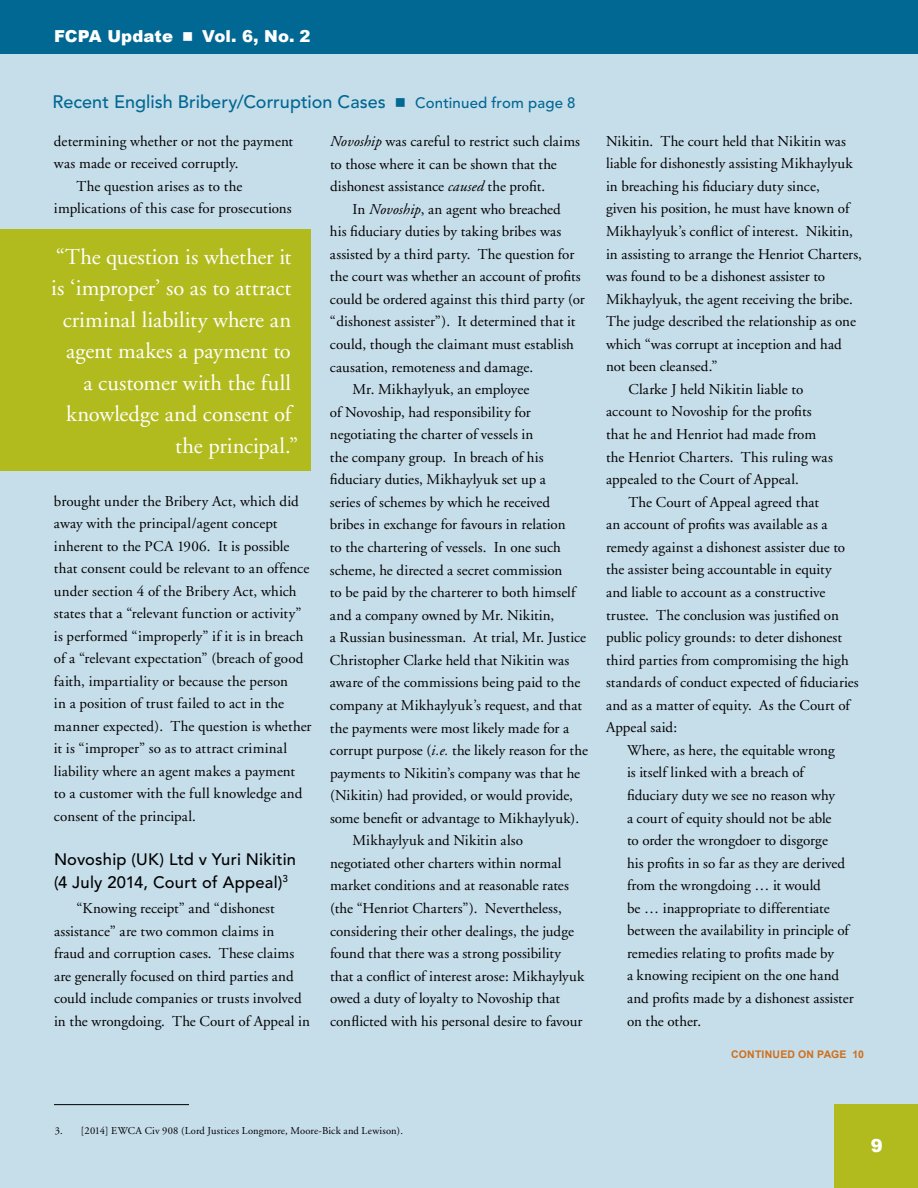
<style>
.page{position:relative;width:918px;height:1188px;background:#c6ddea}
.page>*{position:absolute;margin:0;border:0;box-sizing:border-box;transform-origin:0 0}
.t1{font:22.5px "Adobe Garamond";color:#fff}
.t2{font:500 18px "Avenir LT Std";letter-spacing:.005em;color:#006892}
.t3{font:900 18px "Arial";color:#fff}
.t4{font:500 16.5px/22.5px "Avenir LT Std";letter-spacing:.015em;color:#000}
.t5{font:900 16.5px "Arial";letter-spacing:.005em;color:#fff}
.t6{font:15px/22.5px "Adobe Garamond";letter-spacing:.005em;color:#000}
.t7{font:10.5px "Adobe Garamond";letter-spacing:.02em;color:#000}
.t8{font:700 10.5px "Arial";letter-spacing:.02em;color:#d06f1a}
.s1{font-size:15px}
.s2{font-style:italic}
</style>
<div class="page">
<div style="left:0;top:0;width:918px;height:54px;background:#006892"></div>
<div style="left:835px;top:1105px;width:83px;height:83px;background:#b2bb1e"></div>
<hr style="left:54px;top:1104px;width:135px;height:1px;background:#000">
<div style="left:0;top:229px;width:310px;height:242px;background:#b2bb1e"></div>
<p class="t5" style="left:54px;top:24px;width:258px">FCPA Update ■ Vol. 6, No. 2</p>
<p class="t2" style="left:52px;top:91px;width:525px">Recent English Bribery/Corruption Cases ■ <span class="s1">Continued from page 8</span></p>
<p class="t6" style="left:54px;top:130px;width:241px">determining whether or not the payment</p>
<p class="t6" style="left:54px;top:153px;width:186px">was made or received corruptly.</p>
<p class="t6" style="left:76px;top:175px;width:167px">The question arises as to the</p>
<p class="t6" style="left:54px;top:198px;width:239px">implications of this case for prosecutions</p>
<p class="t6" style="left:330px;top:130px;width:252px"><span class="s2">Novoship</span> was careful to restrict such claims to those where it can be shown that the dishonest assistance <span class="s2">caused</span> the profit.</p>
<p class="t6" style="left:352px;top:198px;width:210px">In <span class="s2">Novoship</span>, an agent who breached</p>
<p class="t6" style="left:330px;top:221px;width:233px">his fiduciary duties by taking bribes was</p>
<p class="t6" style="left:330px;top:243px;width:246px">assisted by a third party. The question for</p>
<p class="t6" style="left:330px;top:266px;width:252px">the court was whether an account of profits</p>
<p class="t6" style="left:330px;top:288px;width:256px">could be ordered against this third party (or</p>
<p class="t6" style="left:330px;top:311px;width:247px">“dishonest assister”). It determined that it</p>
<p class="t6" style="left:330px;top:333px;width:246px">could, though the claimant must establish</p>
<p class="t6" style="left:330px;top:356px;width:205px">causation, remoteness and damage.</p>
<p class="t6" style="left:352px;top:379px;width:178px">Mr. Mikhaylyuk, an employee</p>
<p class="t6" style="left:330px;top:401px;width:202px">of Novoship, had responsibility for</p>
<p class="t6" style="left:330px;top:424px;width:205px">negotiating the charter of vessels in</p>
<p class="t6" style="left:330px;top:446px;width:215px">the company group. In breach of his</p>
<p class="t6" style="left:330px;top:469px;width:218px">fiduciary duties, Mikhaylyuk set up a</p>
<p class="t6" style="left:330px;top:491px;width:222px">series of schemes by which he received</p>
<p class="t6" style="left:330px;top:514px;width:237px">bribes in exchange for favours in relation</p>
<p class="t6" style="left:330px;top:536px;width:232px">to the chartering of vessels. In one such</p>
<p class="t6" style="left:330px;top:559px;width:234px">scheme, he directed a secret commission</p>
<p class="t6" style="left:330px;top:582px;width:247px">to be paid by the charterer to both himself</p>
<p class="t6" style="left:330px;top:604px;width:226px">and a company owned by Mr. Nikitin,</p>
<p class="t6" style="left:330px;top:627px;width:258px">a Russian businessman. At trial, Mr. Justice</p>
<p class="t6" style="left:330px;top:649px;width:241px">Christopher Clarke held that Nikitin was</p>
<p class="t6" style="left:330px;top:672px;width:252px">aware of the commissions being paid to the</p>
<p class="t6" style="left:330px;top:694px;width:254px">company at Mikhaylyuk’s request, and that</p>
<p class="t6" style="left:330px;top:717px;width:241px">the payments were most likely made for a</p>
<p class="t6" style="left:330px;top:739px;width:259px">corrupt purpose (<span class="s2">i.e.</span> the likely reason for the</p>
<p class="t6" style="left:330px;top:762px;width:252px">payments to Nikitin’s company was that he</p>
<p class="t6" style="left:330px;top:785px;width:245px">(Nikitin) had provided, or would provide,</p>
<p class="t6" style="left:330px;top:807px;width:251px">some benefit or advantage to Mikhaylyuk).</p>
<p class="t6" style="left:352px;top:830px;width:172px">Mikhaylyuk and Nikitin also</p>
<p class="t6" style="left:330px;top:852px;width:233px">negotiated other charters within normal</p>
<p class="t6" style="left:330px;top:875px;width:240px">market conditions and at reasonable rates</p>
<p class="t6" style="left:330px;top:897px;width:233px">(the “Henriot Charters”). Nevertheless,</p>
<p class="t6" style="left:330px;top:920px;width:246px">considering their other dealings, the judge</p>
<p class="t6" style="left:330px;top:943px;width:233px">found that there was a strong possibility</p>
<p class="t6" style="left:330px;top:965px;width:256px">that a conflict of interest arose: Mikhaylyuk</p>
<p class="t6" style="left:330px;top:988px;width:232px">owed a duty of loyalty to Novoship that</p>
<p class="t6" style="left:330px;top:1010px;width:254px">conflicted with his personal desire to favour</p>
<h1 class="t1" style="left:56px;top:244px;width:237px">“The question is whether it</h1>
<h1 class="t1" style="left:51px;top:276px;width:242px">is ‘improper’ so as to attract</h1>
<h1 class="t1" style="left:63px;top:307px;width:230px">criminal liability where an</h1>
<h1 class="t1" style="left:66px;top:339px;width:226px">agent makes a payment to</h1>
<h1 class="t1" style="left:84px;top:370px;width:209px">a customer with the full</h1>
<h1 class="t1" style="left:66px;top:402px;width:227px">knowledge and consent of</h1>
<h1 class="t1" style="left:175px;top:433px;width:124px">the principal.”</h1>
<p class="t6" style="left:54px;top:490px;width:259px">brought under the Bribery Act, which did away with the principal/agent concept inherent to the PCA 1906. It is possible that consent could be relevant to an offence under section 4 of the Bribery Act, which states that a “relevant function or activity” is performed “improperly” if it is in breach of a “relevant expectation” (breach of good faith, impartiality or because the person<br>in a position of trust failed to act in the manner expected). The question is whether it is “improper” so as to attract criminal liability where an agent makes a payment<br>to a customer with the full knowledge and consent of the principal.</p>
<p class="t4" style="left:54px;top:849px;width:244px">Novoship (UK) Ltd v Yuri Nikitin (4 July 2014, Court of Appeal)<sup>3</sup></p>
<p class="t6" style="left:54px;top:898px;width:258px;text-indent:22px">“Knowing receipt” and “dishonest assistance” are two common claims in<br>fraud and corruption cases. These claims are generally focused on third parties and could include companies or trusts involved in the wrongdoing. The Court of Appeal in</p>
<p class="t6" style="left:606px;top:130px;width:242px">Nikitin. The court held that Nikitin was</p>
<p class="t6" style="left:606px;top:153px;width:248px">liable for dishonestly assisting Mikhaylyuk</p>
<p class="t6" style="left:606px;top:175px;width:215px">in breaching his fiduciary duty since,</p>
<p class="t6" style="left:606px;top:198px;width:245px">given his position, he must have known of</p>
<p class="t6" style="left:606px;top:220px;width:248px">Mikhaylyuk’s conflict of interest. Nikitin,</p>
<p class="t6" style="left:606px;top:243px;width:257px">in assisting to arrange the Henriot Charters,</p>
<p class="t6" style="left:606px;top:266px;width:221px">was found to be a dishonest assister to</p>
<p class="t6" style="left:606px;top:288px;width:248px">Mikhaylyuk, the agent receiving the bribe.</p>
<p class="t6" style="left:606px;top:311px;width:251px">The judge described the relationship as one</p>
<p class="t6" style="left:606px;top:333px;width:237px">which “was corrupt at inception and had</p>
<p class="t6" style="left:606px;top:356px;width:113px">not been cleansed.”</p>
<p class="t6" style="left:628px;top:378px;width:176px">Clarke J held Nikitin liable to</p>
<p class="t6" style="left:606px;top:401px;width:207px">account to Novoship for the profits</p>
<p class="t6" style="left:606px;top:423px;width:212px">that he and Henriot had made from</p>
<p class="t6" style="left:606px;top:446px;width:228px">the Henriot Charters. This ruling was</p>
<p class="t6" style="left:606px;top:469px;width:194px">appealed to the Court of Appeal.</p>
<p class="t6" style="left:628px;top:491px;width:192px">The Court of Appeal agreed that</p>
<p class="t6" style="left:606px;top:514px;width:223px">an account of profits was available as a</p>
<p class="t6" style="left:606px;top:536px;width:241px">remedy against a dishonest assister due to</p>
<p class="t6" style="left:606px;top:559px;width:227px">the assister being accountable in equity</p>
<p class="t6" style="left:606px;top:581px;width:221px">and liable to account as a constructive</p>
<p class="t6" style="left:606px;top:604px;width:234px">trustee. The conclusion was justified on</p>
<p class="t6" style="left:606px;top:626px;width:238px">public policy grounds: to deter dishonest</p>
<p class="t6" style="left:606px;top:649px;width:244px">third parties from compromising the high</p>
<p class="t6" style="left:606px;top:672px;width:254px">standards of conduct expected of fiduciaries</p>
<p class="t6" style="left:606px;top:694px;width:245px">and as a matter of equity. As the Court of</p>
<p class="t6" style="left:606px;top:717px;width:73px">Appeal said:</p>
<p class="t6" style="left:627px;top:739px;width:209px">Where, as here, the equitable wrong</p>
<p class="t6" style="left:627px;top:762px;width:178px">is itself linked with a breach of</p>
<p class="t6" style="left:627px;top:784px;width:210px">fiduciary duty we see no reason why</p>
<p class="t6" style="left:627px;top:807px;width:206px">a court of equity should not be able</p>
<p class="t6" style="left:627px;top:830px;width:202px">to order the wrongdoer to disgorge</p>
<p class="t6" style="left:627px;top:852px;width:220px">his profits in so far as they are derived</p>
<p class="t6" style="left:627px;top:875px;width:195px">from the wrongdoing … it would</p>
<p class="t6" style="left:627px;top:897px;width:204px">be … inappropriate to differentiate</p>
<p class="t6" style="left:627px;top:920px;width:223px">between the availability in principle of</p>
<p class="t6" style="left:627px;top:942px;width:209px">remedies relating to profits made by</p>
<p class="t6" style="left:627px;top:965px;width:214px">a knowing recipient on the one hand</p>
<p class="t6" style="left:627px;top:987px;width:228px">and profits made by a dishonest assister</p>
<p class="t6" style="left:627px;top:1010px;width:76px">on the other.</p>
<p class="t8" style="left:731px;top:1048px;width:134px">CONTINUED ON PAGE 10</p>
<p class="t7" style="left:55px;top:1125px;width:350px">3. [2014] EWCA Civ 908 (Lord Justices Longmore, Moore-Bick and Lewison).</p>
<p class="t3" style="left:871px;top:1132px;width:14px">9</p>
</div>
